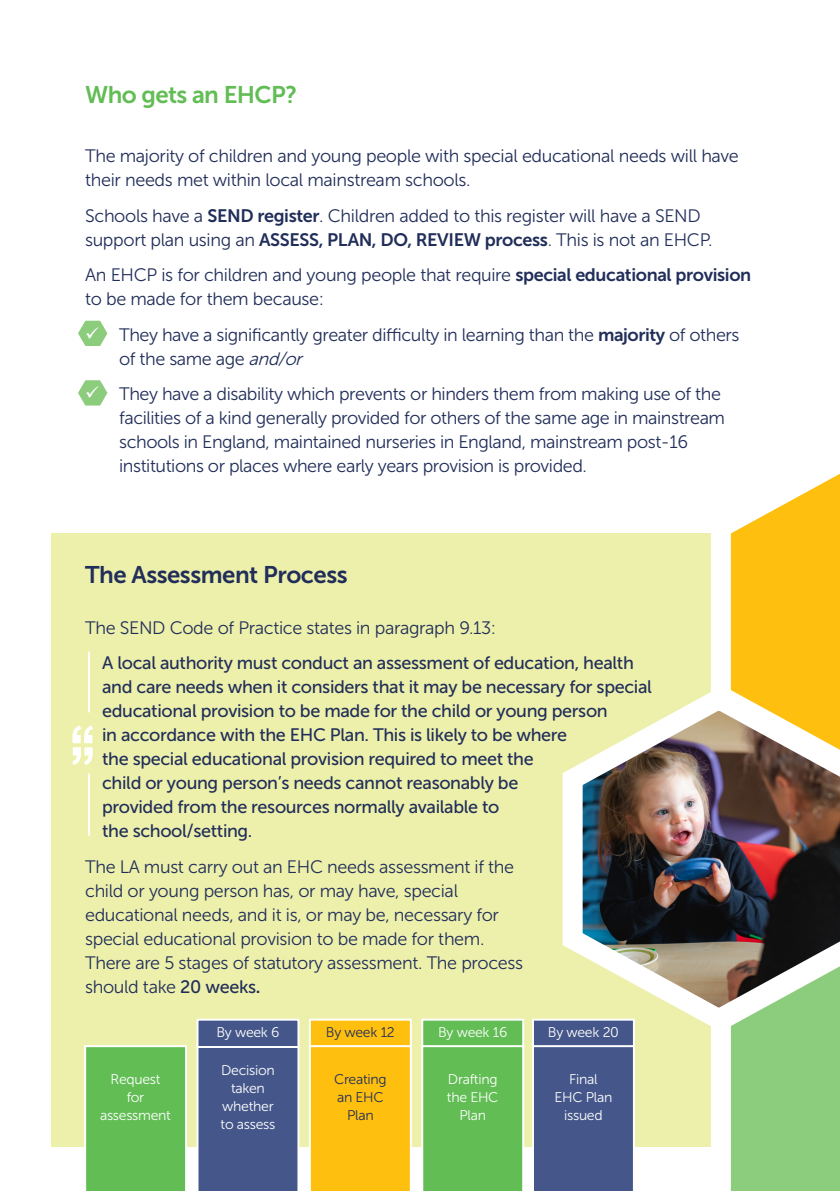
<style>
.page{position:relative;width:840px;height:1191px;background:#fff}
.page>*{position:absolute;margin:0;border:0;box-sizing:border-box;transform-origin:0 0}
.t1{font:24px "Museo Sans 700";letter-spacing:-.02em;color:#212e59}
.t2{font:24px "Museo Sans 700";letter-spacing:-.025em;color:#61bd54}
.t3{font:18px/24px "Museo Sans 300";letter-spacing:-.02em;color:#212e59}
.t4{font:18px/24px "Museo Sans 500";letter-spacing:-.02em;color:#212e59}
.t5{font:14px/18px "Museo Sans 300";letter-spacing:-.02em;color:#fff;text-align:center}
.t6{font:14px/18px "Museo Sans 300";letter-spacing:-.02em;color:#212e59;text-align:center}
.s1{font-family:"Museo Sans 700"}
.s2{color:#fff}
.s3{font-style:italic}
.s4{font-family:"Museo Sans 500"}
</style>
<div class="page">
<div style="left:51px;top:533px;width:788px;height:613px;background:#edf0ab"></div>
<svg style="left:78px;top:380px;width:29px;height:25px"></svg>
<svg style="left:72px;top:725px;width:21px;height:40px"></svg>
<img style="left:562px;top:698px;width:277px;height:344px">
<svg style="left:700px;top:917px;width:139px;height:274px;background:#95b687"></svg>
<svg style="left:700px;top:474px;width:139px;height:325px;background:#e4be5e"></svg>
<div style="left:84px;top:1045px;width:103px;height:146px;background:#61bd54"></div>
<div style="left:196px;top:1048px;width:103px;height:143px;background:#45578a"></div>
<div style="left:196px;top:1018px;width:103px;height:30px;background:#45578a;border:2px solid #fff"></div>
<div style="left:309px;top:1018px;width:102px;height:30px;background:#ffbf0f;border:2px solid #fff"></div>
<div style="left:421px;top:1018px;width:103px;height:30px;background:#61bd54;border:2px solid #fff"></div>
<div style="left:531px;top:1018px;width:103px;height:30px;background:#45578a;border:2px solid #fff"></div>
<div style="left:309px;top:1045px;width:102px;height:146px;background:#ffbf0f"></div>
<div style="left:421px;top:1045px;width:103px;height:146px;background:#61bd54"></div>
<div style="left:531px;top:1045px;width:103px;height:146px;background:#45578a"></div>
<hr style="left:88px;top:651px;width:2px;height:61px;background:#fff">
<hr style="left:88px;top:773px;width:2px;height:62px;background:#fff">
<svg style="left:78px;top:321px;width:30px;height:25px"></svg>
<p class="t2" style="left:85px;top:81px;width:213px">Who gets an EHCP?</p>
<p class="t3" style="left:85px;top:144px;width:655px">The majority of children and young people with special educational needs will have their needs met within local mainstream schools.</p>
<p class="t3" style="left:85px;top:204px;width:628px">Schools have a <span class="s1">SEND register</span>. Children added to this register will have a SEND support plan using an <span class="s1">ASSESS, PLAN, DO, REVIEW process</span>. This is not an EHCP.</p>
<p class="t3" style="left:85px;top:263px;width:667px">An EHCP is for children and young people that require <span class="s1">special educational provision </span>to be made for them because:</p>
<p class="t3" style="left:119px;top:322px;width:621px;text-indent:-34px"><span class="s2">✓</span> They have a significantly greater difficulty in learning than the <span class="s1">majority</span> of others of the same age <span class="s3">and/or</span></p>
<p class="t3" style="left:119px;top:382px;width:607px;text-indent:-34px"><span class="s2">✓</span> They have a disability which prevents or hinders them from making use of the facilities of a kind generally provided for others of the same age in mainstream schools in England, maintained nurseries in England, mainstream post-16 institutions or places where early years provision is provided.</p>
<p class="t1" style="left:85px;top:561px;width:264px">The Assessment Process</p>
<p class="t3" style="left:85px;top:616px;width:412px">The SEND Code of Practice states in paragraph 9.13:</p>
<p class="t4" style="left:102px;top:651px;width:551px">A local authority must conduct an assessment of education, health and care needs when it considers that it may be necessary for special educational provision to be made for the child or young person<br>in accordance with the EHC Plan. This is likely to be where<br>the special educational provision required to meet the<br>child or young person’s needs cannot reasonably be<br>provided from the resources normally available to<br>the school/setting.</p>
<p class="t3" style="left:85px;top:854px;width:439px">The LA must carry out an EHC needs assessment if the child or young person has, or may have, special educational needs, and it is, or may be, necessary for special educational provision to be made for them.<br>There are 5 stages of statutory assessment. The process should take <span class="s4">20 weeks</span><span class="s1">.</span></p>
<p class="t5" style="left:216px;top:1023px;width:65px">By week 6</p>
<p class="t6" style="left:326px;top:1023px;width:70px">By week 12</p>
<p class="t5" style="left:438px;top:1023px;width:71px">By week 16</p>
<p class="t5" style="left:547px;top:1023px;width:73px">By week 20</p>
<p class="t6" style="left:334px;top:1070px;width:54px">Creating an EHC<br>Plan</p>
<p class="t5" style="left:446px;top:1070px;width:53px">Drafting the EHC<br>Plan</p>
<p class="t5" style="left:554px;top:1070px;width:59px">Final<br>EHC Plan issued</p>
<p class="t5" style="left:100px;top:1070px;width:72px">Request for assessment</p>
<p class="t5" style="left:220px;top:1061px;width:56px">Decision taken whether to assess</p>
</div>
